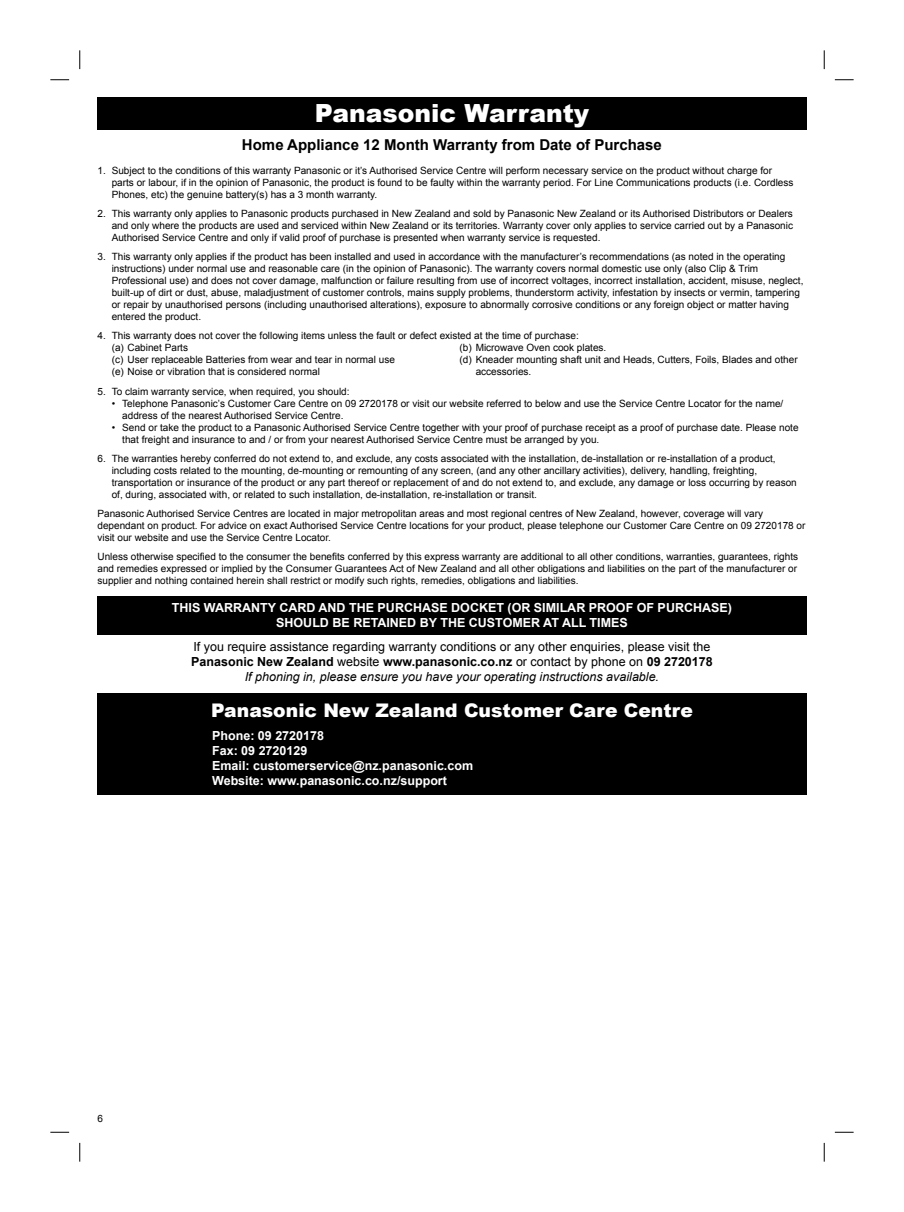
<style>
.page{position:relative;width:904px;height:1212px;background:#fff}
.page>*{position:absolute;margin:0;border:0;box-sizing:border-box;transform-origin:0 0}
.t1{font:900 25px "Arial";color:#fff}
.t2{font:900 18.75px "Arial";color:#fff}
.t3{font:700 15px "Arial";color:#000}
.t4{font:12.5px/15px "Arial";color:#000;text-align:center}
.t5{font:700 12.5px/15px "Arial";color:#fff;text-align:center}
.t6{font:10px/12px "Arial";color:#000}
.s1{font-weight:700}
.s2{font-style:italic}
</style>
<div class="page">
<div style="left:97px;top:596px;width:709px;height:38px;background:#000"></div>
<div style="left:97px;top:693px;width:709px;height:102px;background:#000"></div>
<div style="left:97px;top:97px;width:709px;height:33px;background:#000"></div>
<svg style="left:50px;top:79px;width:19px;height:2px"></svg>
<svg style="left:834px;top:79px;width:19px;height:2px"></svg>
<svg style="left:50px;top:1131px;width:19px;height:2px"></svg>
<svg style="left:834px;top:1131px;width:19px;height:2px"></svg>
<svg style="left:79px;top:50px;width:2px;height:19px"></svg>
<svg style="left:79px;top:1143px;width:2px;height:18px"></svg>
<svg style="left:823px;top:50px;width:2px;height:19px"></svg>
<svg style="left:823px;top:1143px;width:2px;height:18px"></svg>
<h1 class="t1" style="left:315px;top:95px;width:276px">Panasonic Warranty</h1>
<h3 class="t3" style="left:242px;top:137px;width:421px">Home Appliance 12 Month Warranty from Date of Purchase</h3>
<p class="t6" style="left:112px;top:165px;width:683px">Subject to the conditions of this warranty Panasonic or it’s Authorised Service Centre will perform necessary service on the product without charge for parts or labour, if in the opinion of Panasonic, the product is found to be faulty within the warranty period. For Line Communications products (i.e. Cordless<br>Phones, etc) the genuine battery(s) has a 3 month warranty.</p>
<p class="t6" style="left:112px;top:208px;width:683px;text-align:justify">This warranty only applies to Panasonic products purchased in New Zealand and sold by Panasonic New Zealand or its Authorised Distributors or Dealers and only where the products are used and serviced within New Zealand or its territories. Warranty cover only applies to service carried out by a Panasonic Authorised Service Centre and only if valid proof of purchase is presented when warranty service is requested.</p>
<p class="t6" style="left:112px;top:251px;width:693px">This warranty only applies if the product has been installed and used in accordance with the manufacturer’s recommendations (as noted in the operating instructions) under normal use and reasonable care (in the opinion of Panasonic). The warranty covers normal domestic use only (also Clip &amp; Trim Professional use) and does not cover damage, malfunction or failure resulting from use of incorrect voltages, incorrect installation, accident, misuse, neglect, built-up of dirt or dust, abuse, maladjustment of customer controls, mains supply problems, thunderstorm activity, infestation by insects or vermin, tampering or repair by unauthorised persons (including unauthorised alterations), exposure to abnormally corrosive conditions or any foreign object or matter having entered the product.</p>
<p class="t6" style="left:112px;top:330px;width:468px">This warranty does not cover the following items unless the fault or defect existed at the time of purchase: (a) Cabinet Parts<br>(c) User replaceable Batteries from wear and tear in normal use<br>(e) Noise or vibration that is considered normal</p>
<p class="t6" style="left:112px;top:385px;width:239px">To claim warranty service, when required, you should:</p>
<p class="t6" style="left:122px;top:397px;width:662px;text-indent:-11px">• Telephone Panasonic’s Customer Care Centre on 09 2720178 or visit our website referred to below and use the Service Centre Locator for the name/ address of the nearest Authorised Service Centre.</p>
<p class="t6" style="left:122px;top:421px;width:677px;text-indent:-11px">• Send or take the product to a Panasonic Authorised Service Centre together with your proof of purchase receipt as a proof of purchase date. Please note that freight and insurance to and / or from your nearest Authorised Service Centre must be arranged by you.</p>
<p class="t6" style="left:112px;top:452px;width:686px">The warranties hereby conferred do not extend to, and exclude, any costs associated with the installation, de-installation or re-installation of a product, including costs related to the mounting, de-mounting or remounting of any screen, (and any other ancillary activities), delivery, handling, freighting, transportation or insurance of the product or any part thereof or replacement of and do not extend to, and exclude, any damage or loss occurring by reason of, during, associated with, or related to such installation, de-installation, re-installation or transit.</p>
<p class="t6" style="left:97px;top:507px;width:709px">Panasonic Authorised Service Centres are located in major metropolitan areas and most regional centres of New Zealand, however, coverage will vary dependant on product. For advice on exact Authorised Service Centre locations for your product, please telephone our Customer Care Centre on 09 2720178 or visit our website and use the Service Centre Locator.</p>
<p class="t6" style="left:97px;top:550px;width:702px;text-align:justify">Unless otherwise specified to the consumer the benefits conferred by this express warranty are additional to all other conditions, warranties, guarantees, rights and remedies expressed or implied by the Consumer Guarantees Act of New Zealand and all other obligations and liabilities on the part of the manufacturer or supplier and nothing contained herein shall restrict or modify such rights, remedies, obligations and liabilities.</p>
<p class="t5" style="left:172px;top:600px;width:561px">THIS WARRANTY CARD AND THE PURCHASE DOCKET (OR SIMILAR PROOF OF PURCHASE)<br>SHOULD BE RETAINED BY THE CUSTOMER AT ALL TIMES</p>
<p class="t4" style="left:191px;top:639px;width:523px">If you require assistance regarding warranty conditions or any other enquiries, please visit the<br><span class="s1">Panasonic New Zealand</span> website <span class="s1">www.panasonic.co.nz</span> or contact by phone on <span class="s1">09 2720178<br></span><span class="s2">If phoning in, please ensure you have your operating instructions available.</span></p>
<h2 class="t2" style="left:211px;top:697px;width:483px">Panasonic New Zealand Customer Care Centre</h2>
<p class="t5" style="left:212px;top:728px;width:262px;text-align:left">Phone: 09 2720178<br>Fax: 09 2720129<br>Email: customerservice@nz.panasonic.com<br>Website: www.panasonic.co.nz/support</p>
<p class="t6" style="left:97px;top:165px;width:10px">1.</p>
<p class="t6" style="left:97px;top:208px;width:10px">2.</p>
<p class="t6" style="left:97px;top:251px;width:10px">3.</p>
<p class="t6" style="left:97px;top:330px;width:10px">4.</p>
<p class="t6" style="left:459px;top:342px;width:148px">(b) Microwave Oven cook plates.</p>
<p class="t6" style="left:459px;top:354px;width:340px">(d) Kneader mounting shaft unit and Heads, Cutters, Foils, Blades and other</p>
<p class="t6" style="left:476px;top:366px;width:57px">accessories.</p>
<p class="t6" style="left:97px;top:385px;width:10px">5.</p>
<p class="t6" style="left:97px;top:452px;width:10px">6.</p>
<p class="t6" style="left:97px;top:1112px;width:7px">6</p>
</div>
